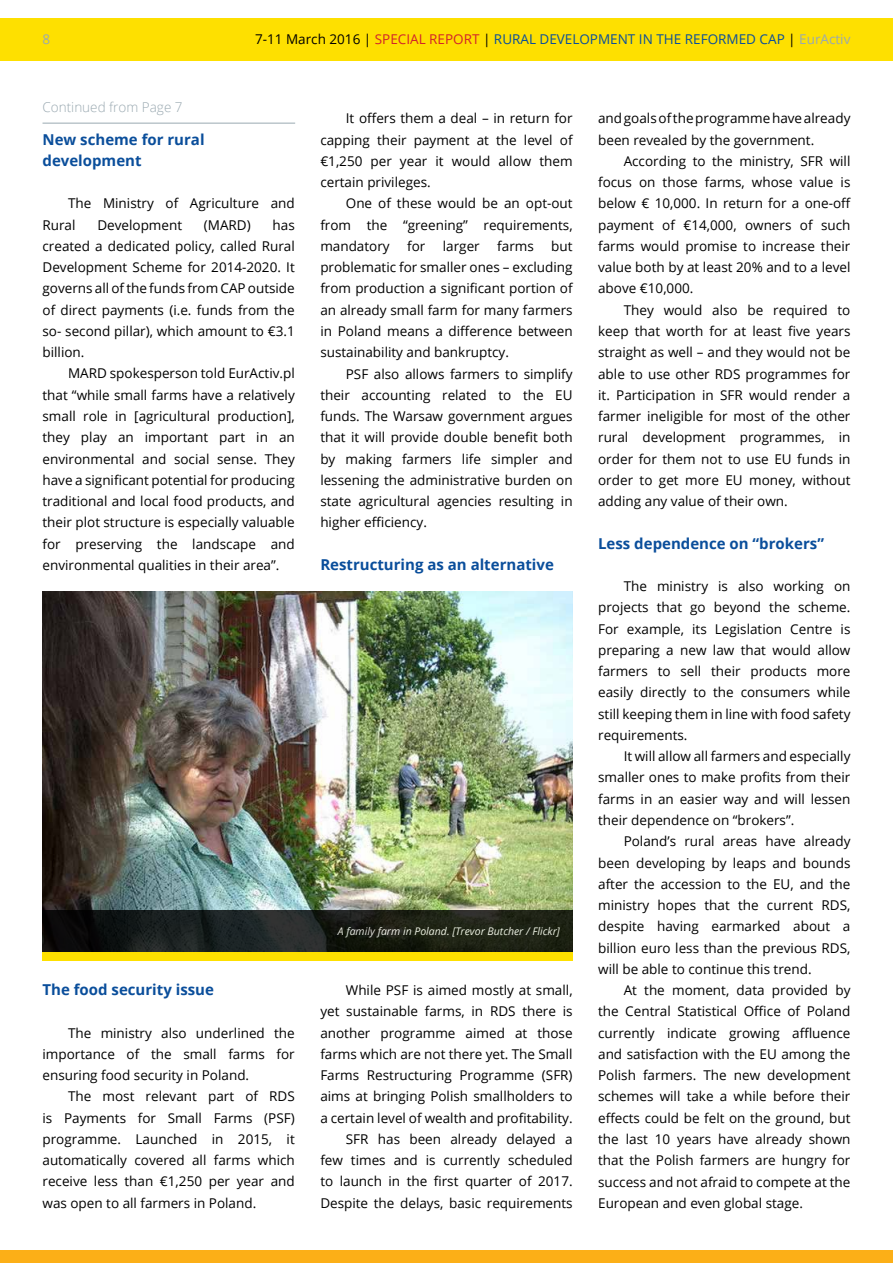
<style>
.page{position:relative;width:893px;height:1263px;background:#fff}
.page>*{position:absolute;margin:0;border:0;box-sizing:border-box;transform-origin:0 0}
.t1{font:700 15px/21.3px "Open Sans";color:#0a4e9b}
.t2{font:13.5px/21.3px "Open Sans";color:#000;text-align:justify}
.t3{font:13.5px "Open Sans";color:#0a4e9b}
.t4{font:300 13.5px "Open Sans";color:#9aa9b1}
.t5{font:13.5px "Open Sans";color:#9aa9b1}
.t6{font:italic 10.5px "Open Sans";color:#fff}
.s1{color:#000}
.s2{color:#d2232a}
.s3{color:#9aa9b1}
</style>
<div class="page">
<div style="left:0;top:18px;width:893px;height:42px;background:#fee000"></div>
<div style="left:0;top:1250px;width:893px;height:13px;background:#fcaf17"></div>
<img style="left:43px;top:591px;width:530px;height:319px">
<svg style="left:43px;top:910px;width:530px;height:42px;background:#1a1e19"></svg>
<div style="left:43px;top:952px;width:530px;height:9px;background:#fee000"></div>
<hr style="left:43px;top:123px;width:252px;height:1px;background:#9aa9b1">
<p class="t5" style="left:43px;top:30px;width:9px">8</p>
<p class="t3" style="left:255px;top:30px;width:597px"><span class="s1">7-11 March 2016 |</span> <span class="s2">SPECIAL REPORT</span> <span class="s1">|</span> RURAL DEVELOPMENT IN THE REFORMED CAP <span class="s1">|</span> <span class="s3">EurActiv</span></p>
<p class="t4" style="left:43px;top:98px;width:142px">Continued from Page 7</p>
<p class="t1" style="left:43px;top:128px;width:164px">New scheme for rural development</p>
<p class="t2" style="left:43px;top:192px;width:254px;text-indent:26px">The Ministry of Agriculture and<br>Rural</p>
<p class="t2" style="left:43px;top:214px;width:254px;text-indent:230px">has created a dedicated policy, called Rural Development Scheme for 2014-2020. It governs all of the funds from CAP outside of direct payments (i.e. funds from the so- second pillar), which amount to €3.1 billion.</p>
<p class="t2" style="left:43px;top:363px;width:254px;text-indent:26px">MARD spokesperson told EurActiv.pl that “while small farms have a relatively small role in [agricultural production], they play an important part in an environmental and social sense. They have a significant potential for producing traditional and local food products, and their plot structure is especially valuable for preserving the landscape and environmental qualities in their area”.</p>
<p class="t2" style="left:97px;top:214px;width:86px">Development</p>
<p class="t2" style="left:204px;top:214px;width:48px">(MARD)</p>
<p class="t1" style="left:43px;top:978px;width:173px">The food security issue</p>
<p class="t2" style="left:43px;top:1022px;width:254px;text-indent:26px">The ministry also underlined the importance of the small farms for ensuring food security in Poland.</p>
<p class="t2" style="left:43px;top:1085px;width:254px;text-indent:26px">The most relevant part of RDS is Payments for Small Farms (PSF) programme. Launched in 2015, it automatically covered all farms which receive less than €1,250 per year and was open to all farmers in Poland.</p>
<p class="t2" style="left:320px;top:107px;width:254px;text-indent:26px">It offers them a deal – in return for capping their payment at the level of €1,250 per year it would allow them certain privileges.</p>
<p class="t2" style="left:320px;top:192px;width:254px;text-indent:26px">One of these would be an opt-out from the “greening” requirements, mandatory</p>
<p class="t2" style="left:407px;top:235px;width:20px">for</p>
<p class="t2" style="left:443px;top:235px;width:38px">larger</p>
<p class="t2" style="left:497px;top:235px;width:38px">farms</p>
<p class="t2" style="left:320px;top:235px;width:254px;text-indent:231px">but problematic for smaller ones – excluding from production a significant portion of an already small farm for many farmers in Poland means a difference between sustainability and bankruptcy.</p>
<p class="t2" style="left:320px;top:363px;width:254px;text-indent:26px">PSF also allows farmers to simplify their accounting related to the EU funds. The Warsaw government argues that it will provide double benefit both by making farmers life simpler and lessening the administrative burden on state agricultural agencies resulting in higher efficiency.</p>
<p class="t1" style="left:320px;top:553px;width:235px">Restructuring as an alternative</p>
<p class="t6" style="left:338px;top:924px;width:223px">A family farm in Poland. [Trevor Butcher / Flickr]</p>
<p class="t2" style="left:320px;top:979px;width:254px;text-align:right">While PSF is aimed mostly at small,<br>yet sustainable farms, in RDS there is another programme aimed at those farms which are not there yet. The Small Farms Restructuring Programme (SFR) aims at bringing Polish smallholders to a certain level of wealth and profitability.<br>SFR has been already delayed a few times and is currently scheduled to launch in the first quarter of 2017.<br>Despite the delays, basic requirements</p>
<p class="t2" style="left:598px;top:107px;width:254px">and goals of the programme have already been revealed by the government.</p>
<p class="t2" style="left:598px;top:150px;width:254px;text-indent:26px">According to the ministry, SFR will focus on those farms, whose value is below € 10,000. In return for a one-off payment of €14,000, owners of such farms would promise to increase their value both by at least 20% and to a level above €10,000.</p>
<p class="t2" style="left:598px;top:299px;width:254px;text-indent:26px">They would also be required to keep that worth for at least five years straight as well – and they would not be able to use other RDS programmes for it. Participation in SFR would render a farmer ineligible for most of the other rural development programmes, in order for them not to use EU funds in order to get more EU money, without adding any value of their own.</p>
<p class="t1" style="left:598px;top:532px;width:227px">Less dependence on “brokers”</p>
<p class="t2" style="left:598px;top:575px;width:254px;text-indent:26px">The ministry is also working on projects that go beyond the scheme.<br>For example, its Legislation Centre is preparing a new law that would allow farmers to sell their products more easily directly to the consumers while still keeping them in line with food safety requirements.</p>
<p class="t2" style="left:598px;top:745px;width:254px;text-indent:26px">It will allow all farmers and especially smaller ones to make profits from their farms in an easier way and will lessen their dependence on “brokers”.</p>
<p class="t2" style="left:598px;top:830px;width:254px;text-indent:26px">Poland’s rural areas have already been developing by leaps and bounds after the accession to the EU, and the ministry hopes that the current RDS, despite having earmarked about a billion euro less than the previous RDS, will be able to continue this trend.</p>
<p class="t2" style="left:598px;top:979px;width:254px;text-indent:26px">At the moment, data provided by the Central Statistical Office of Poland currently indicate growing affluence and satisfaction with the EU among the Polish farmers. The new development schemes will take a while before their effects could be felt on the ground, but the last 10 years have already shown that the Polish farmers are hungry for success and not afraid to compete at the European and even global stage.</p>
</div>
